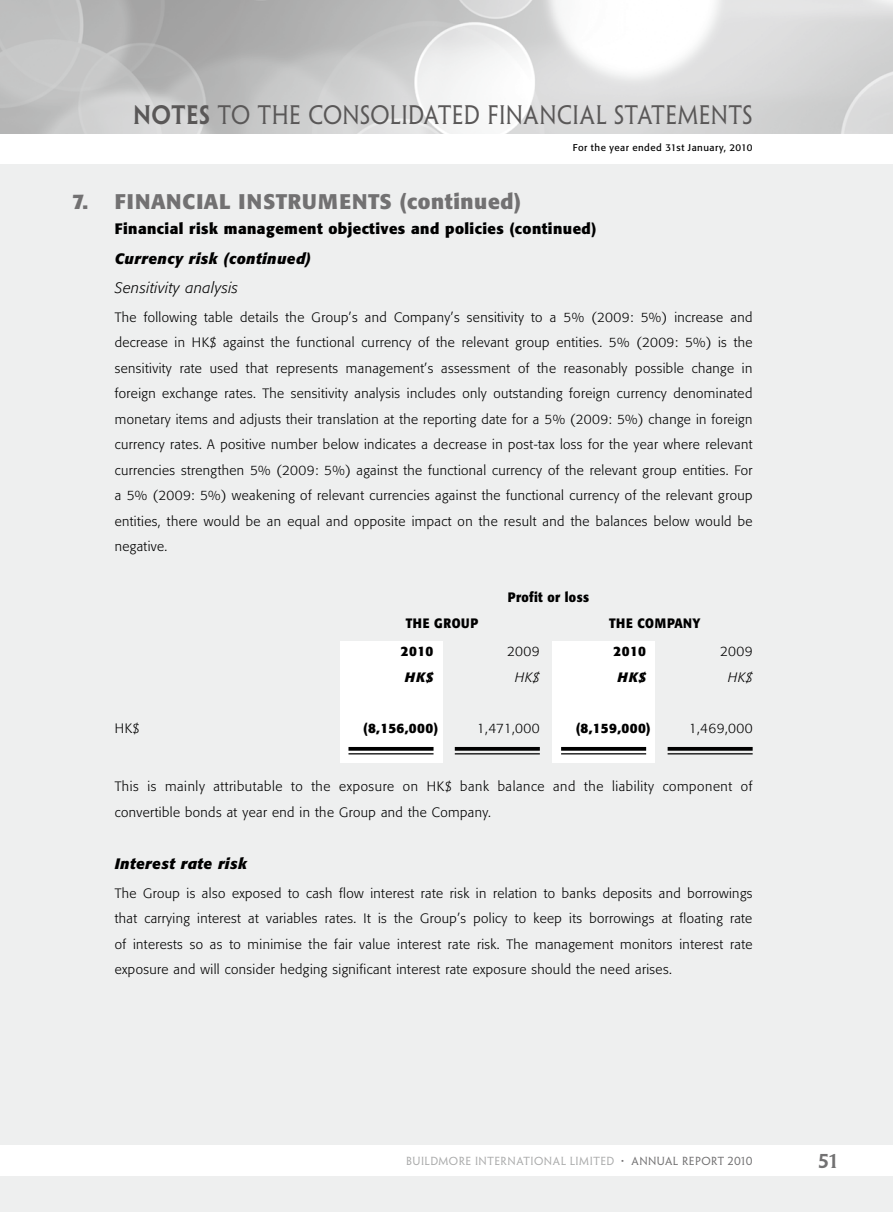
<style>
.page{position:relative;width:893px;height:1212px;background:#fff}
.page>*{position:absolute;margin:0;border:0;box-sizing:border-box;transform-origin:0 0}
.t1{font:24px "Penumbra Half Serif Std";letter-spacing:.015em;color:#595757;scale:.9 1}
.t2{font:700 21px "Formata";color:#727172}
.t3{font:18px "Penumbra Half Serif Std Se Bd";color:#727172}
.t4{font:700 15px "Formata";letter-spacing:.03em;color:#000}
.t5{font:italic 700 15px "Formata";letter-spacing:.03em;color:#000}
.t6{font:italic 300 15px "Formata";letter-spacing:.03em;color:#000}
.t7{font:300 13.5px/25.5px "Formata";letter-spacing:.03em;color:#000;text-align:justify}
.t8{font:700 13.5px "Formata";letter-spacing:.03em;color:#000;scale:.9 1}
.t9{font:700 13.5px "Formata";letter-spacing:.03em;color:#000}
.t10{font:italic 700 13.5px "Formata";color:#000}
.t11{font:italic 300 13.5px "Formata";color:#000}
.t12{font:10.5px "Penumbra Half Serif Std";letter-spacing:.04em;color:#aaabab}
.t13{font:9.75px "Formata";letter-spacing:.05em;color:#000}
.s1{font-family:"Penumbra Half Serif Std Se Bd"}
.s2{color:#727172}
</style>
<div class="page">
<img style="left:0;top:0;width:893px;height:134px">
<div style="left:0;top:164px;width:893px;height:1048px;background:#eeefef"></div>
<div style="left:0;top:1145px;width:893px;height:30px;background:#fff"></div>
<div style="left:340px;top:642px;width:102px;height:121px;background:#fff"></div>
<div style="left:553px;top:642px;width:102px;height:121px;background:#fff"></div>
<svg style="left:348px;top:747px;width:86px;height:4px"></svg>
<hr style="left:348px;top:753px;width:86px;height:1px;background:#000">
<svg style="left:455px;top:747px;width:85px;height:4px"></svg>
<hr style="left:455px;top:753px;width:85px;height:1px;background:#000">
<svg style="left:561px;top:747px;width:85px;height:4px"></svg>
<hr style="left:561px;top:753px;width:85px;height:1px;background:#000">
<svg style="left:668px;top:747px;width:85px;height:4px"></svg>
<hr style="left:668px;top:753px;width:85px;height:1px;background:#000">
<h1 class="t1" style="left:133px;top:101px;width:690px"><span class="s1">NOTES</span> TO THE CONSOLIDATED FINANCIAL STATEMENTS</h1>
<p class="t13" style="left:573px;top:142px;width:181px">For the year ended 31st January, 2010</p>
<h2 class="t2" style="left:72px;top:189px;width:32px">7. FINANCIA</h2>
<h2 class="t2" style="left:219px;top:189px;width:34px">L INSTRU</h2>
<h2 class="t2" style="left:318px;top:189px;width:48px">MENTS</h2>
<h2 class="t2" style="left:400px;top:189px;width:123px">(continued)</h2>
<p class="t4" style="left:115px;top:219px;width:483px">Financial risk management objectives and policies (continued)</p>
<p class="t5" style="left:115px;top:249px;width:197px">Currency risk (continued)</p>
<p class="t6" style="left:115px;top:279px;width:125px">Sensitivity analysis</p>
<p class="t7" style="left:115px;top:305px;width:639px">The following table details the Group’s and Company’s sensitivity to a 5% (2009: 5%) increase and decrease in HK$ against the functional currency of the relevant group entities. 5% (2009: 5%) is the sensitivity rate used that represents management’s assessment of the reasonably possible change in foreign exchange rates. The sensitivity analysis includes only outstanding foreign currency denominated monetary items and adjusts their translation at the reporting date for a 5% (2009: 5%) change in foreign currency rates. A positive number below indicates a decrease in post-tax loss for the year where relevant currencies strengthen 5% (2009: 5%) against the functional currency of the relevant group entities. For a 5% (2009: 5%) weakening of relevant currencies against the functional currency of the relevant group entities, there would be an equal and opposite impact on the result and the balances below would be negative.</p>
<p class="t8" style="left:508px;top:589px;width:92px">Profit or loss</p>
<p class="t8" style="left:406px;top:615px;width:40px">THE GROUPT</p>
<p class="t8" style="left:616px;top:615px;width:67px">HE COMPANY</p>
<p class="t9" style="left:401px;top:643px;width:34px">2010</p>
<p class="t7" style="left:507px;top:639px;width:34px">2009</p>
<p class="t9" style="left:614px;top:643px;width:34px">2010</p>
<p class="t7" style="left:720px;top:639px;width:34px">2009</p>
<p class="t10" style="left:405px;top:669px;width:30px">HK$</p>
<p class="t11" style="left:515px;top:669px;width:26px">HK$</p>
<p class="t10" style="left:618px;top:669px;width:30px">HK$</p>
<p class="t11" style="left:728px;top:669px;width:26px">HK$</p>
<p class="t7" style="left:115px;top:716px;width:26px">HK$</p>
<p class="t9" style="left:363px;top:720px;width:77px">(8,156,000)</p>
<p class="t7" style="left:477px;top:716px;width:64px">1,471,000</p>
<p class="t9" style="left:576px;top:720px;width:77px">(8,159,000)</p>
<p class="t7" style="left:689px;top:716px;width:65px">1,469,000</p>
<p class="t7" style="left:115px;top:774px;width:639px">This is mainly attributable to the exposure on HK$ bank balance and the liability component of convertible bonds at year end in the Group and the Company.</p>
<p class="t5" style="left:115px;top:855px;width:134px">Interest rate risk</p>
<p class="t7" style="left:115px;top:880px;width:639px">The Group is also exposed to cash flow interest rate risk in relation to banks deposits and borrowings that carrying interest at variables rates. It is the Group’s policy to keep its borrowings at floating rate of interests so as to minimise the fair value interest rate risk. The management monitors interest rate exposure and will consider hedging significant interest rate exposure should the need arises.</p>
<p class="t12" style="left:406px;top:1155px;width:348px">BUILDMORE INTERNATIONAL LIMITED <span class="s2">• ANNUAL REPORT 2010</span></p>
<h3 class="t3" style="left:819px;top:1150px;width:21px">51</h3>
</div>
